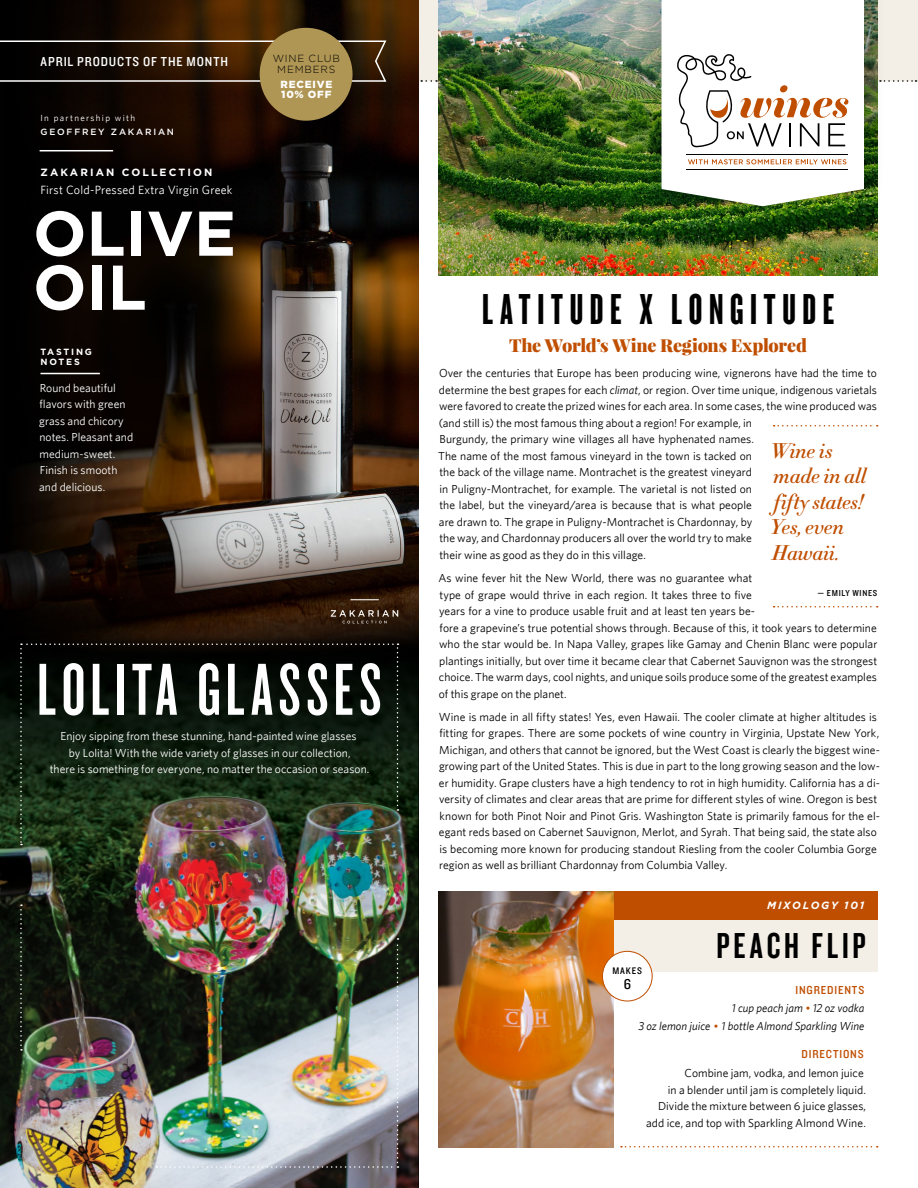
<style>
.page{position:relative;width:918px;height:1188px;background:#fff}
.page>*{position:absolute;margin:0;border:0;box-sizing:border-box;transform-origin:0 0}
.t1{font:76.5px "Knockout HTF47 Bantamweight";letter-spacing:.07em;color:#fff}
.t2{font:700 63px/54px "Gotham";color:#fff}
.t3{font:45px "Knockout HTF67 Full Bantamwt";letter-spacing:.145em;color:#000}
.t4{font:37.5px "Knockout HTF48 Featherweight";letter-spacing:.1em;color:#000}
.t5{font:21px/25.5px "Didot HTF M06 Medium Ital";letter-spacing:-.015em;color:#bf4e00}
.t6{font:900 18px "Playfair Display";letter-spacing:-.02em;color:#bf4e00}
.t7{font:14.85px "Knockout HTF30 Junior Welterwt";color:#000}
.t8{font:13.5px "Knockout HTF30 Junior Welterwt";letter-spacing:.07em;color:#fff}
.t9{font:12px "Whitney";letter-spacing:.02em;color:#fff}
.t10{font:12px "Knockout HTF30 Junior Welterwt";letter-spacing:.07em;color:#bf4e00}
.t11{font:11.7px/16.5px "Whitney";letter-spacing:.005em;color:#000}
.t12{font:11.7px/16.5px "Whitney";letter-spacing:.005em;color:#fff;text-align:center}
.t13{font:italic 11.7px/18.3px "Whitney";color:#000;text-align:right}
.t14{font:700 10.5px "Gotham";letter-spacing:.2em;color:#fff}
.t15{font:italic 700 10.5px "Gotham";letter-spacing:.16em;color:#fff}
.t16{font:300 10.35px/10.4px "Gotham";letter-spacing:.085em;color:#000;text-align:center}
.t17{font:900 10.35px/10.4px "Gotham";letter-spacing:.075em;color:#fff}
.t18{font:9.9px "Knockout HTF30 Junior Welterwt";letter-spacing:.09em;color:#000}
.t19{font:9px "Whitney";letter-spacing:.15em;color:#fff}
.t20{font:500 9px "Gotham";letter-spacing:.2em;color:#fff}
.t21{font:700 9px/10.8px "Gotham";letter-spacing:.2em;color:#fff}
.t22{font:9px "Knockout HTF30 Junior Welterwt";letter-spacing:.075em;color:#000}
.s1{font-style:italic}
.s2{font-family:"Knockout HTF30 Junior Welterwt";font-style:normal;color:#bf4e00}
</style>
<div class="page">
<div style="left:0;top:0;width:918px;height:81px;background:#f3eee6"></div>
<img style="left:0;top:663px;width:418px;height:525px">
<svg style="left:888px;top:80px;width:29px;height:2px"></svg>
<div style="left:614px;top:920px;width:263px;height:51px;background:#f3eee6"></div>
<div style="left:614px;top:891px;width:263px;height:29px;background:#bf4e00"></div>
<svg style="left:774px;top:425px;width:104px;height:2px"></svg>
<svg style="left:774px;top:606px;width:104px;height:1px"></svg>
<svg style="left:621px;top:1146px;width:257px;height:2px"></svg>
<img style="left:0;top:0;width:418px;height:663px">
<hr style="left:40px;top:150px;width:73px;height:1px;background:#fff">
<hr style="left:40px;top:373px;width:60px;height:1px;background:#fff">
<svg style="left:0;top:40px;width:388px;height:42px;background:#332315"></svg>
<div style="left:260px;top:28px;width:93px;height:93px;background:#b09654;border-radius:50%"></div>
<img style="left:157px;top:938px;width:242px;height:230px">
<svg style="left:331px;top:610px;width:67px;height:13px"></svg>
<svg style="left:350px;top:599px;width:29px;height:1px"></svg>
<img style="left:439px;top:891px;width:175px;height:257px">
<div style="left:602px;top:951px;width:50px;height:50px;background:#fff;border-radius:50%"></div>
<div style="left:602px;top:951px;width:51px;height:50px;border:1px solid #bf4e00;border-radius:50%"></div>
<svg style="left:421px;top:80px;width:16px;height:2px"></svg>
<svg style="left:20px;top:904px;width:2px;height:147px"></svg>
<svg style="left:20px;top:644px;width:379px;height:201px;background:#182417"></svg>
<img style="left:439px;top:0;width:439px;height:275px">
<div style="left:639px;top:0;width:248px;height:228px;background:#000;opacity:.2"></div>
<svg style="left:662px;top:0;width:202px;height:206px"></svg>
<hr style="left:686px;top:154px;width:162px;height:1px;background:#000">
<hr style="left:686px;top:169px;width:162px;height:1px;background:#000">
<p class="t8" style="left:40px;top:55px;width:189px">APRIL PRODUCTS OF THE MONTH</p>
<p class="t16" style="left:273px;top:53px;width:69px">WINE CLUB<br>MEMBERS</p>
<p class="t17" style="left:281px;top:79px;width:53px">RECEIVE<br>10% OFF</p>
<p class="t19" style="left:40px;top:113px;width:96px">In partnership with</p>
<p class="t20" style="left:40px;top:126px;width:135px">GEOFFREY ZAKARIAN</p>
<p class="t14" style="left:40px;top:165px;width:173px">ZAKARIAN COLLECTION</p>
<p class="t9" style="left:40px;top:183px;width:194px">First Cold-Pressed Extra Virgin Greek</p>
<h2 class="t2" style="left:33px;top:206px;width:205px">OLIVE<br>OIL</h2>
<p class="t21" style="left:40px;top:346px;width:53px">TASTING<br>NOTES</p>
<p class="t12" style="left:39px;top:379px;width:96px;text-align:left">Round beautiful flavors with green grass and chicory notes. Pleasant and medium-sweet.<br>Finish is smooth and delicious.</p>
<h1 class="t1" style="left:37px;top:652px;width:346px">LOLITA GLASSES</h1>
<p class="t12" style="left:50px;top:728px;width:321px">Enjoy sipping from these stunning, hand-painted wine glasses<br>by Lolita! With the wide variety of glasses in our collection,<br>there is something for everyone, no matter the occasion or season.</p>
<h3 class="t3" style="left:482px;top:286px;width:354px">LATITUDE X LONGITUDE</h3>
<h3 class="t6" style="left:509px;top:333px;width:299px">The World’s Wine Regions Explored</h3>
<p class="t11" style="left:438px;top:365px;width:440px">Over the centuries that Europe has been producing wine, vignerons have had the time to determine the best grapes for each <span class="s1">climat</span>, or region. Over time unique, indigenous varietals were favored to create the prized wines for each area. In some cases, the wine produced was (and still is) the most famous thing about a region! For example, in<br>Burgundy, the primary wine villages all have hyphenated names.<br>The name of the most famous vineyard in the town is tacked on<br>the back of the village name. Montrachet is the greatest vineyard<br>in Puligny-Montrachet, for example. The varietal is not listed on<br>the label, but the vineyard/area is because that is what people<br>are drawn to. The grape in Puligny-Montrachet is Chardonnay, by<br>the way, and Chardonnay producers all over the world try to make<br>their wine as good as they do in this village.</p>
<p class="t11" style="left:438px;top:570px;width:441px">As wine fever hit the New World, there was no guarantee what<br>type of grape would thrive in each region. It takes three to five<br>years for a vine to produce usable fruit and at least ten years be-<br>fore a grapevine’s true potential shows through. Because of this, it took years to determine who the star would be. In Napa Valley, grapes like Gamay and Chenin Blanc were popular plantings initially, but over time it became clear that Cabernet Sauvignon was the strongest choice. The warm days, cool nights, and unique soils produce some of the greatest examples of this grape on the planet.</p>
<p class="t11" style="left:439px;top:708px;width:443px">Wine is made in all fifty states! Yes, even Hawaii. The cooler climate at higher altitudes is fitting for grapes. There are some pockets of wine country in Virginia, Upstate New York, Michigan, and others that cannot be ignored, but the West Coast is clearly the biggest wine&shy;growing part of the United States. This is due in part to the long growing season and the low&shy;er humidity. Grape clusters have a high tendency to rot in high humidity. California has a di&shy;versity of climates and clear areas that are prime for different styles of wine. Oregon is best known for both Pinot Noir and Pinot Gris. Washington State is primarily famous for the el&shy;egant reds based on Cabernet Sauvignon, Merlot, and Syrah. That being said, the state also is becoming more known for producing standout Riesling from the cooler Columbia Gorge region as well as brilliant Chardonnay from Columbia Valley.</p>
<h3 class="t5" style="left:770px;top:438px;width:98px">Wine is made in all fifty states!<br>Yes, even<br>Hawaii.</h3>
<p class="t22" style="left:817px;top:588px;width:62px">— EMILY WINES</p>
<p class="t15" style="left:767px;top:898px;width:99px">MIXOLOGY 101</p>
<h3 class="t4" style="left:716px;top:927px;width:151px">PEACH FLIP</h3>
<p class="t18" style="left:613px;top:966px;width:31px">MAKES</p>
<p class="t7" style="left:624px;top:977px;width:9px">6</p>
<p class="t10" style="left:796px;top:984px;width:70px">INGREDIENTS</p>
<p class="t13" style="left:639px;top:998px;width:227px">1 cup peach jam <span class="s2">•</span> 12 oz vodka<br>3 oz lemon juice <span class="s2">•</span> 1 bottle Almond Sparkling Wine</p>
<p class="t10" style="left:802px;top:1048px;width:64px">DIRECTIONS</p>
<p class="t11" style="left:646px;top:1065px;width:222px;text-align:right">Combine jam, vodka, and lemon juice<br>in a blender until jam is completely liquid.<br>Divide the mixture between 6 juice glasses, add ice, and top with Sparkling Almond Wine.</p>
</div>
